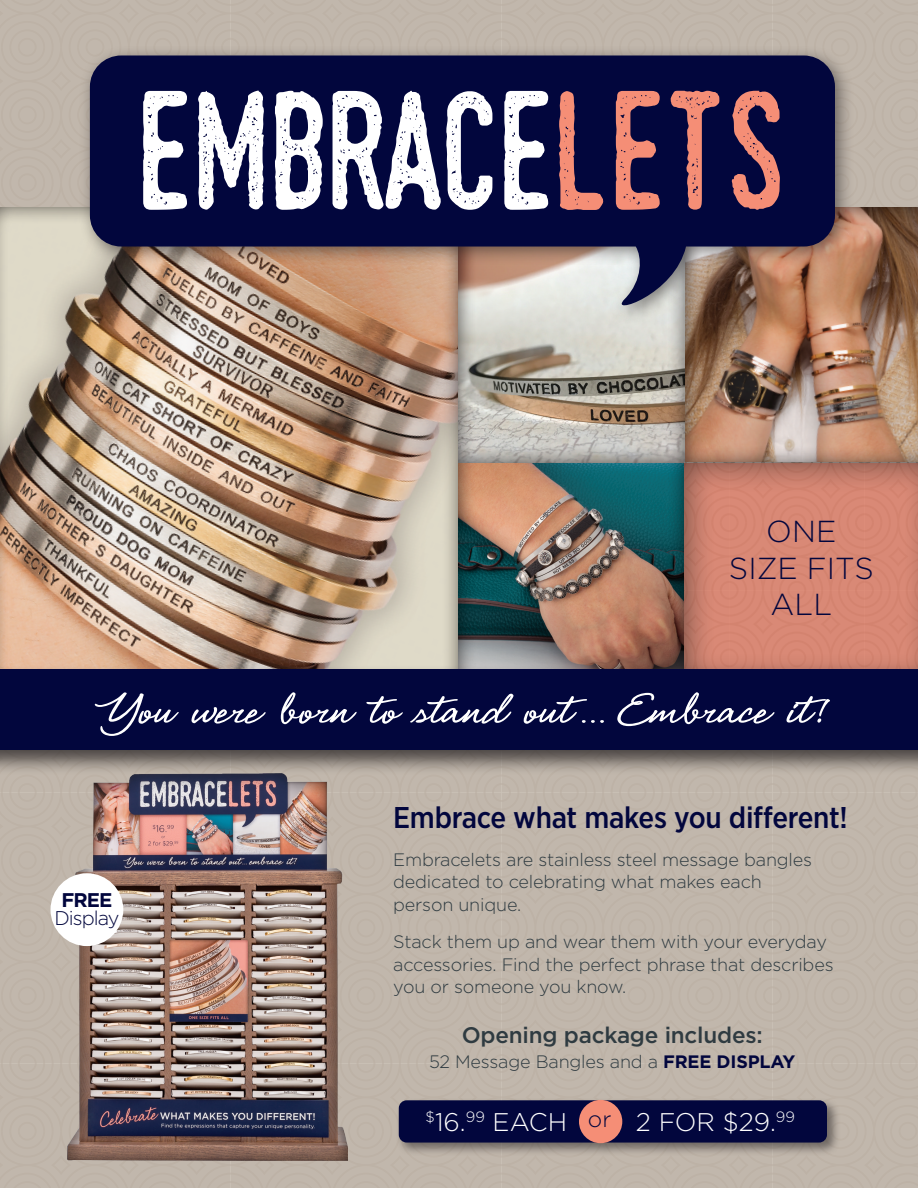
<style>
.page{position:relative;width:918px;height:1188px;background:#c1b7ac}
.page>*{position:absolute;margin:0;border:0;box-sizing:border-box;transform-origin:0 0}
.t1{font:54px "Shimmer Bold OT";color:#fff;scale:1.2 1}
.t2{font:300 30.3px/36.5px "Gotham";color:#02063d;text-align:center}
.t3{font:500 30px "Gotham Narrow";letter-spacing:-.01em;color:#02063d}
.t4{font:300 25.5px "Gotham";color:#fff}
.t5{font:300 22.65px "Gotham";color:#02063d}
.t6{font:500 22.5px "Gotham";letter-spacing:-.01em;color:#2f3b41}
.t7{font:300 19.8px "Gotham";letter-spacing:-.05em;color:#02063d}
.t8{font:700 19.8px "Gotham";color:#02063d}
.t9{font:300 18px/22.5px "Gotham";letter-spacing:-.01em;color:#2f3b41}
.t10{font:300 14.85px "Gotham";color:#fff}
.s1{font-weight:700;color:#02063d}
</style>
<div class="page">
<div style="left:0;top:207px;width:461px;height:479px;background:#231f20;opacity:.75"></div>
<div style="left:45px;top:773px;width:315px;height:392px;background:#231f20;opacity:.75"></div>
<div style="left:684px;top:206px;width:234px;height:258px;background:#231f20;opacity:.75"></div>
<div style="left:457px;top:445px;width:230px;height:238px;background:#231f20;opacity:.75"></div>
<div style="left:458px;top:207px;width:228px;height:256px;background:#231f20;opacity:.75"></div>
<div style="left:683px;top:462px;width:235px;height:222px;background:#231f20;opacity:.75"></div>
<div style="left:51px;top:873px;width:72px;height:73px;background:#fff;border-radius:50%"></div>
<div style="left:0;top:665px;width:918px;height:110px;background:#231f20;opacity:.75"></div>
<div style="left:0;top:669px;width:918px;height:81px;background:#02063d"></div>
<div style="left:396px;top:1098px;width:444px;height:58px;background:#231f20;opacity:.51"></div>
<div style="left:399px;top:1100px;width:428px;height:43px;background:#02063d;border-radius:8px"></div>
<div style="left:579px;top:1100px;width:43px;height:43px;background:#f58e76;border-radius:50%"></div>
<div style="left:79px;top:45px;width:775px;height:279px;background:#231f20;opacity:.55"></div>
<svg style="left:90px;top:56px;width:745px;height:261px;background:#494059"></svg>
<svg style="left:143px;top:91px;width:44px;height:119px;background:#9192aa"></svg>
<svg style="left:198px;top:91px;width:66px;height:119px;background:#989ab0"></svg>
<svg style="left:275px;top:91px;width:48px;height:119px;background:#abadbf"></svg>
<svg style="left:333px;top:91px;width:159px;height:119px;background:#8385a0"></svg>
<svg style="left:504px;top:91px;width:44px;height:119px;background:#9092aa"></svg>
<svg style="left:559px;top:91px;width:44px;height:119px;background:#633c53"></svg>
<svg style="left:616px;top:91px;width:44px;height:119px;background:#8a525d"></svg>
<svg style="left:670px;top:91px;width:49px;height:119px;background:#5a3751"></svg>
<svg style="left:732px;top:91px;width:48px;height:119px;background:#814d5a"></svg>
<h2 class="t2" style="left:729px;top:512px;width:146px">ONE<br>SIZE FITS<br>ALL</h2>
<h1 class="t1" style="left:95px;top:687px;width:611px">You were born to stand out... Embrace it!</h1>
<p class="t8" style="left:61px;top:887px;width:52px">FREE</p>
<p class="t7" style="left:54px;top:905px;width:66px">Display</p>
<h3 class="t3" style="left:393px;top:798px;width:456px">Embrace what makes you different!</h3>
<p class="t9" style="left:393px;top:848px;width:420px">Embracelets are stainless steel message bangles dedicated to celebrating what makes each person unique.</p>
<p class="t9" style="left:393px;top:930px;width:442px">Stack them up and wear them with your everyday accessories. Find the perfect phrase that describes you or someone you know.</p>
<p class="t6" style="left:462px;top:1020px;width:302px">Opening package includes:</p>
<p class="t9" style="left:429px;top:1050px;width:368px">52 Message Bangles and a <span class="s1">FREE DISPLAY</span></p>
<h3 class="t4" style="left:426px;top:1105px;width:143px"><sup>$</sup>16.<sup>99</sup> EACH</h3>
<h3 class="t4" style="left:636px;top:1105px;width:141px">2 FOR $29.</h3>
<p class="t5" style="left:588px;top:1105px;width:25px">or</p>
<p class="t10" style="left:776px;top:1107px;width:21px">99</p>
</div>
